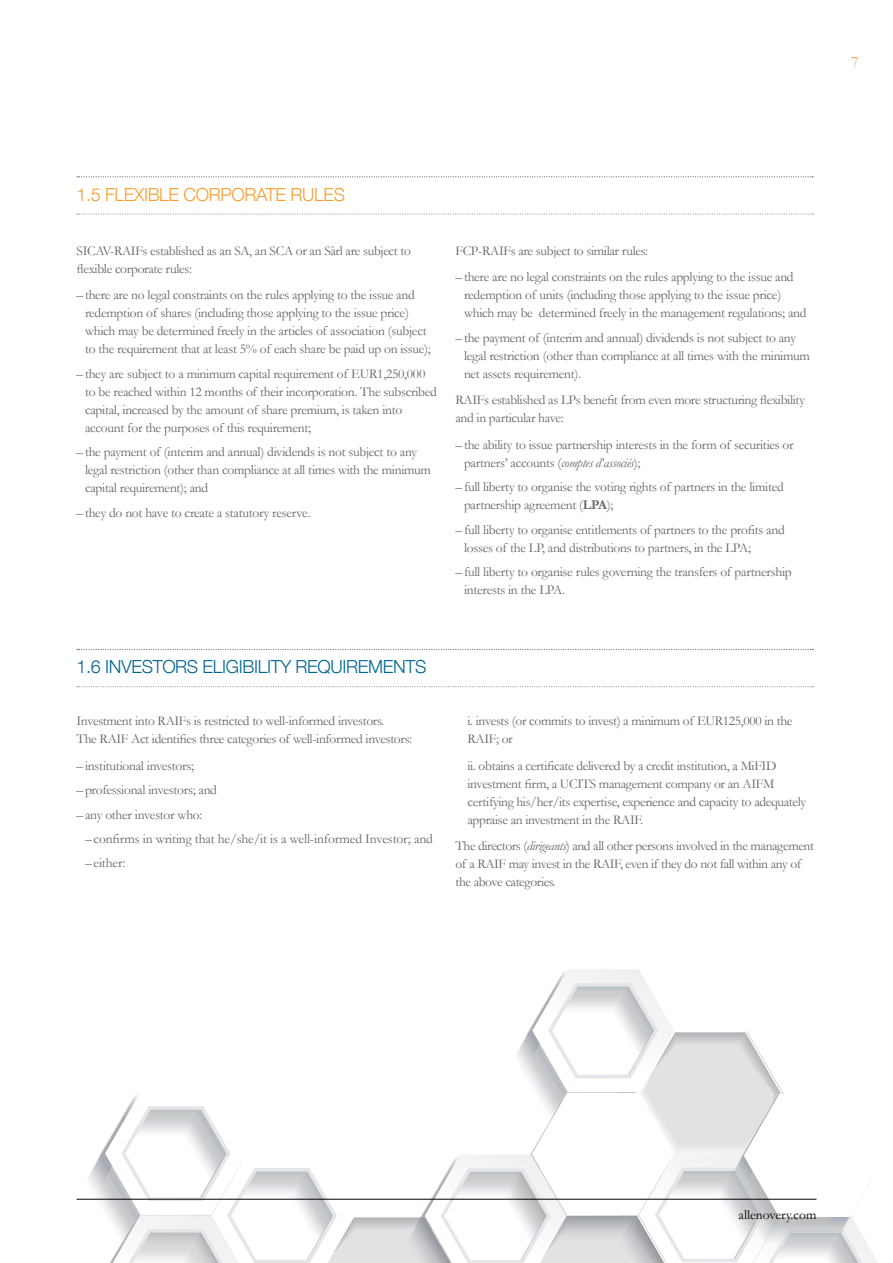
<style>
.page{position:relative;width:893px;height:1263px;background:#fff}
.page>*{position:absolute;margin:0;border:0;box-sizing:border-box;transform-origin:0 0}
.t1{font:300 18px "Helvetica Neue LT Com";letter-spacing:-.02em;color:#006594}
.t2{font:300 18px "Helvetica Neue LT Com";letter-spacing:-.02em;color:#f99d31}
.t3{font:15.75px "Garamond AO";color:#f99d31}
.t4{font:13.5px/18px "Garamond AO";letter-spacing:-.02em;color:#636466}
.t5{font:13.5px "Garamond AO";color:#000}
.s1{font-style:italic}
.s2{font-weight:700}
</style>
<div class="page">
<svg style="left:81px;top:969px;width:797px;height:294px"></svg>
<svg style="left:77px;top:176px;width:736px;height:1px"></svg>
<svg style="left:77px;top:214px;width:736px;height:1px"></svg>
<svg style="left:77px;top:649px;width:736px;height:1px"></svg>
<svg style="left:77px;top:686px;width:736px;height:1px"></svg>
<hr style="left:77px;top:1199px;width:739px;height:1px;background:#000">
<p class="t3" style="left:851px;top:51px;width:9px">7</p>
<h1 class="t2" style="left:77px;top:183px;width:270px">1.5 FLEXIBLE CORPORATE RULES</h1>
<p class="t4" style="left:77px;top:241px;width:336px">SICAV-RAIFs established as an SA, an SCA or an Sàrl are subject to flexible corporate rules:</p>
<p class="t4" style="left:85px;top:286px;width:347px;text-indent:-9px">– there are no legal constraints on the rules applying to the issue and redemption of shares (including those applying to the issue price) which may be determined freely in the articles of association (subject to the requirement that at least 5% of each share be paid up on issue);</p>
<p class="t4" style="left:85px;top:364px;width:353px;text-indent:-9px">– they are subject to a minimum capital requirement of EUR1,250,000 to be reached within 12 months of their incorporation. The subscribed capital, increased by the amount of share premium, is taken into account for the purposes of this requirement;</p>
<p class="t4" style="left:85px;top:443px;width:347px;text-indent:-9px">– the payment of (interim and annual) dividends is not subject to any legal restriction (other than compliance at all times with the minimum capital requirement); and</p>
<p class="t4" style="left:77px;top:503px;width:235px">– they do not have to create a statutory reserve.</p>
<p class="t4" style="left:455px;top:241px;width:194px">FCP-RAIFs are subject to similar rules:</p>
<p class="t4" style="left:464px;top:268px;width:344px;text-indent:-9px">– there are no legal constraints on the rules applying to the issue and redemption of units (including those applying to the issue price) which may be determined freely in the management regulations; and</p>
<p class="t4" style="left:464px;top:328px;width:347px;text-indent:-9px">– the payment of (interim and annual) dividends is not subject to any legal restriction (other than compliance at all times with the minimum net assets requirement).</p>
<p class="t4" style="left:455px;top:391px;width:351px">RAIFs established as LPs benefit from even more structuring flexibility and in particular have:</p>
<p class="t4" style="left:464px;top:435px;width:331px;text-indent:-9px">– the ability to issue partnership interests in the form of securities or partners’ accounts (<span class="s1">comptes d’associés</span>);</p>
<p class="t4" style="left:464px;top:477px;width:321px;text-indent:-9px">– full liberty to organise the voting rights of partners in the limited partnership agreement (<span class="s2">LPA</span>);</p>
<p class="t4" style="left:464px;top:520px;width:322px;text-indent:-9px">– full liberty to organise entitlements of partners to the profits and losses of the LP, and distributions to partners, in the LPA;</p>
<p class="t4" style="left:464px;top:562px;width:329px;text-indent:-9px">– full liberty to organise rules governing the transfers of partnership interests in the LPA.</p>
<h1 class="t1" style="left:77px;top:656px;width:351px">1.6 INVESTORS ELIGIBILITY REQUIREMENTS</h1>
<p class="t4" style="left:77px;top:712px;width:337px">Investment into RAIFs is restricted to well-informed investors.<br>The RAIF Act identifies three categories of well-informed investors:</p>
<p class="t4" style="left:77px;top:756px;width:119px">– institutional investors;</p>
<p class="t4" style="left:77px;top:781px;width:142px">– professional investors; and</p>
<p class="t4" style="left:77px;top:805px;width:127px">– any other investor who:</p>
<p class="t4" style="left:85px;top:829px;width:349px">– confirms in writing that he/she/it is a well-informed Investor; and</p>
<p class="t4" style="left:85px;top:854px;width:42px">– either:</p>
<p class="t4" style="left:467px;top:712px;width:327px">i. invests (or commits to invest) a minimum of EUR125,000 in the<br>RAIF; or</p>
<p class="t4" style="left:467px;top:756px;width:340px">ii. obtains a certificate delivered by a credit institution, a MiFID investment firm, a UCITS management company or an AIFM certifying his/her/its expertise, experience and capacity to adequately appraise an investment in the RAIF.</p>
<p class="t4" style="left:455px;top:837px;width:360px">The directors (<span class="s1">dirigeants</span>) and all other persons involved in the management of a RAIF may invest in the RAIF, even if they do not fall within any of the above categories.</p>
<p class="t5" style="left:739px;top:1205px;width:79px">allenovery.com</p>
</div>
